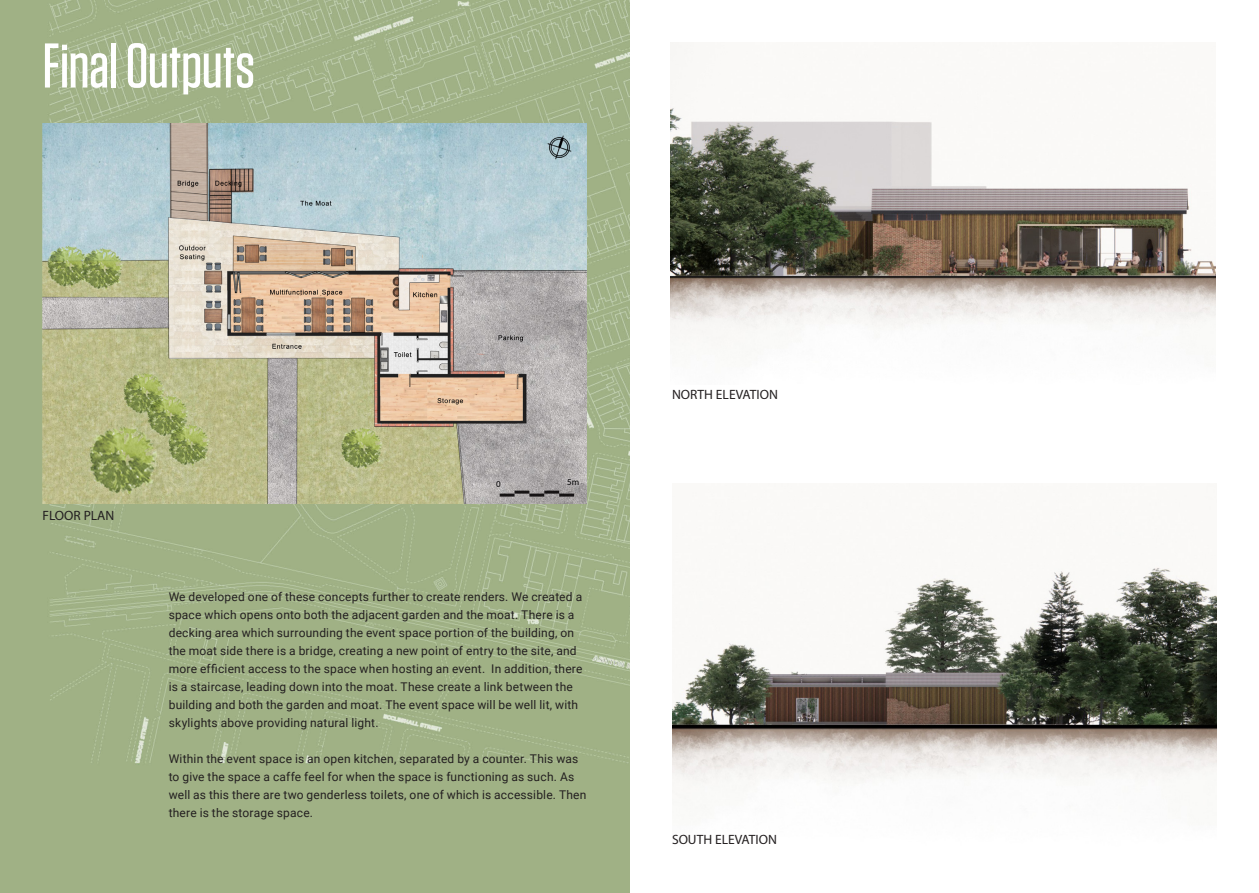
<style>
.page{position:relative;width:1259px;height:893px;background:#fff}
.page>*{position:absolute;margin:0;border:0;box-sizing:border-box;transform-origin:0 0}
.s1-v2{font:500 63px "Tungsten";letter-spacing:-.005em;color:#fff}
.t1{font:13.5px "Myriad Pro";color:#231f20}
.body-2{font:12px/18px "Roboto";letter-spacing:.015em;color:#231f20}
.t2{font:9px "Myriad Pro";color:#000001}
</style>
<div class="page">
<img style="left:0;top:0;width:629px;height:893px">
<img style="left:671px;top:43px;width:544px;height:296px">
<img style="left:672px;top:567px;width:544px;height:232px">
<img style="left:43px;top:124px;width:544px;height:380px">
<hr style="left:500px;top:494px;width:14px;height:3px;background:#231f20">
<hr style="left:529px;top:494px;width:15px;height:3px;background:#231f20">
<hr style="left:559px;top:494px;width:15px;height:3px;background:#231f20">
<hr style="left:514px;top:491px;width:15px;height:3px;background:#231f20">
<hr style="left:544px;top:491px;width:15px;height:3px;background:#231f20">
<p class="s1-v2" style="left:43px;top:33px;width:214px">Final Outputs</p>
<p class="t1" style="left:43px;top:507px;width:73px">FLOOR PLAN</p>
<p class="t2" style="left:496px;top:479px;width:6px">0</p>
<p class="t2" style="left:567px;top:476px;width:14px">5m</p>
<p class="body-2" style="left:169px;top:587px;width:415px">We developed one of these concepts further to create renders. We created a space which opens onto both the adjacent garden and the moat. There is a decking area which surrounding the event space portion of the building, on the moat side there is a bridge, creating a new point of entry to the site, and more efficient access to the space when hosting an event. In addition, there is a staircase, leading down into the moat. These create a link between the building and both the garden and moat. The event space will be well lit, with skylights above providing natural light.</p>
<p class="body-2" style="left:169px;top:749px;width:419px">Within the event space is an open kitchen, separated by a counter. This was to give the space a caffe feel for when the space is functioning as such. As well as this there are two genderless toilets, one of which is accessible. Then there is the storage space.</p>
<p class="t1" style="left:672px;top:386px;width:107px">NORTH ELEVATION</p>
<p class="t1" style="left:672px;top:831px;width:106px">SOUTH ELEVATION</p>
</div>
